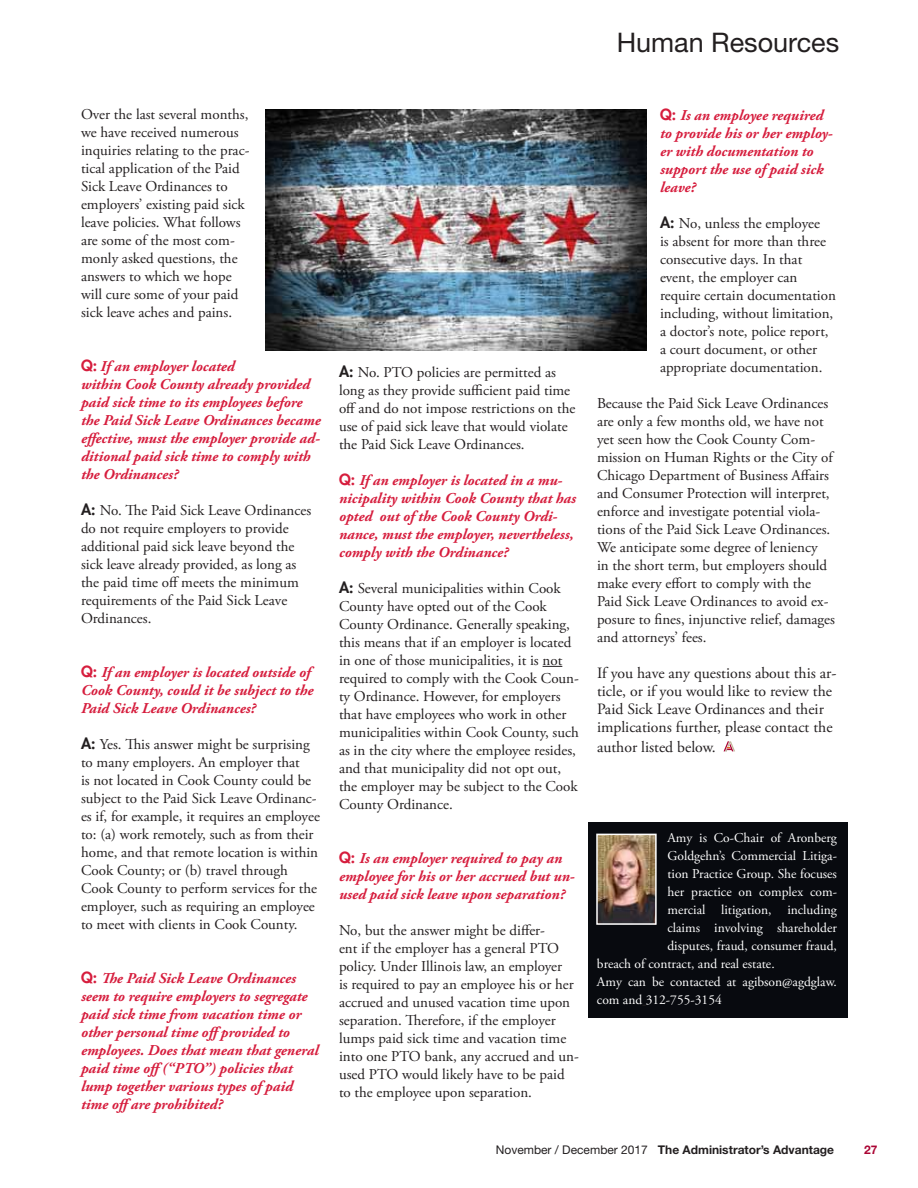
<style>
.page{position:relative;width:918px;height:1188px;background:#fff}
.page>*{position:absolute;margin:0;border:0;box-sizing:border-box;transform-origin:0 0}
.t1{font:27px "Helvetica Neue LT Std";color:#231f20}
.t2{font:15.75px/18px "Adobe Garamond Pro";color:#231f20}
.t3{font:15px/18px "Adobe Garamond Pro";color:#231f20}
.t4{font:italic 700 15px/18px "Adobe Garamond Pro";color:#d61d3d}
.t5{font:13.5px "Adobe Garamond Pro";color:#fff}
.t6{font:700 12px "Helvetica Neue LT Std";color:#231f20}
.t7{font:700 12px "Helvetica Neue LT Std";color:#ab0534}
.s1{font-family:"Futura Std";font-weight:800;font-style:normal}
.s2{font-family:"Futura Std";font-weight:800}
.s3{font-weight:400}
</style>
<div class="page">
<div style="left:588px;top:822px;width:260px;height:195px;background:#080a0f"></div>
<svg style="left:543px;top:666px;width:19px;height:1px"></svg>
<svg style="left:724px;top:741px;width:11px;height:10px"></svg>
<img style="left:266px;top:109px;width:380px;height:242px">
<img style="left:599px;top:837px;width:55px;height:85px">
<div style="left:596px;top:834px;width:61px;height:91px;border:2px solid #fff"></div>
<h1 class="t1" style="left:617px;top:32px;width:224px">Human Resources</h1>
<p class="t3" style="left:81px;top:106px;width:170px">Over the last several months, we have received numerous inquiries relating to the prac&shy;tical application of the Paid<br>Sick Leave Ordinances to employers’ existing paid sick leave policies. What follows are some of the most com&shy;monly asked questions, the answers to which we hope will cure some of your paid sick leave aches and pains.</p>
<p class="t4" style="left:81px;top:358px;width:241px"><span class="s1">Q:</span> If an employer located<br>within Cook County already provided paid sick time to its employees before the Paid Sick Leave Ordinances became effective, must the employer provide ad&shy;ditional paid sick time to comply with the Ordinances?</p>
<p class="t3" style="left:81px;top:502px;width:232px"><span class="s2">A:</span> No. The Paid Sick Leave Ordinances do not require employers to provide additional paid sick leave beyond the sick leave already provided, as long as the paid time off meets the minimum requirements of the Paid Sick Leave Ordinances.</p>
<p class="t4" style="left:81px;top:664px;width:234px"><span class="s1">Q:</span> If an employer is located outside of<br>Cook County, could it be subject to the<br>Paid Sick Leave Ordinances?</p>
<p class="t3" style="left:81px;top:736px;width:240px"><span class="s2">A:</span> Yes. This answer might be surprising to many employers. An employer that<br>is not located in Cook County could be subject to the Paid Sick Leave Ordinanc&shy;es if, for example, it requires an employee to: (a) work remotely, such as from their home, and that remote location is within Cook County; or (b) travel through Cook County to perform services for the employer, such as requiring an employee to meet with clients in Cook County.</p>
<p class="t4" style="left:81px;top:970px;width:239px"><span class="s1">Q:</span> The Paid Sick Leave Ordinances seem to require employers to segregate paid sick time from vacation time or other personal time offprovided to employees. Does that mean that general paid time off(“PTO”) policies that lump together various types of paid time offare prohibited?</p>
<p class="t3" style="left:339px;top:364px;width:238px"><span class="s2">A:</span> No. PTO policies are permitted as long as they provide sufficient paid time off and do not impose restrictions on the use of paid sick leave that would violate the Paid Sick Leave Ordinances.</p>
<p class="t4" style="left:339px;top:472px;width:238px"><span class="s1">Q:</span> If an employer is located in a mu&shy;nicipality within Cook County that has opted out of the Cook County Ordi&shy;nance, must the employer, nevertheless, comply with the Ordinance?</p>
<p class="t3" style="left:339px;top:580px;width:242px"><span class="s2">A:</span> Several municipalities within Cook County have opted out of the Cook County Ordinance. Generally speaking, this means that if an employer is located in one of those municipalities, it is not required to comply with the Cook Coun&shy;ty Ordinance. However, for employers that have employees who work in other municipalities within Cook County, such as in the city where the employee resides, and that municipality did not opt out, the employer may be subject to the Cook County Ordinance.</p>
<p class="t4" style="left:339px;top:850px;width:237px"><span class="s1">Q:</span> Is an employer required to pay an employee for his or her accrued but un&shy;used paid sick leave upon separation?</p>
<p class="t3" style="left:339px;top:922px;width:241px">No, but the answer might be differ-<br>ent if the employer has a general PTO policy. Under Illinois law, an employer<br>is required to pay an employee his or her accrued and unused vacation time upon separation. Therefore, if the employer lumps paid sick time and vacation time into one PTO bank, any accrued and un&shy;used PTO would likely have to be paid to the employee upon separation.</p>
<p class="t4" style="left:660px;top:107px;width:174px"><span class="s1">Q:</span> Is an employee required to provide his or her employ&shy;er with documentation to support the use of paid sick leave?</p>
<p class="t3" style="left:660px;top:215px;width:177px"><span class="s2">A:</span> No, unless the employee<br>is absent for more than three consecutive days. In that event, the employer can require certain documentation including, without limitation, a doctor’s note, police report, a court document, or other appropriate documentation.</p>
<p class="t3" style="left:597px;top:395px;width:240px">Because the Paid Sick Leave Ordinances are only a few months old, we have not yet seen how the Cook County Com&shy;mission on Human Rights or the City of Chicago Department of Business Affairs and Consumer Protection will interpret, enforce and investigate potential viola&shy;tions of the Paid Sick Leave Ordinances.<br>We anticipate some degree of leniency<br>in the short term, but employers should make every effort to comply with the Paid Sick Leave Ordinances to avoid ex&shy;posure to fines, injunctive relief, damages and attorneys’ fees.</p>
<p class="t2" style="left:597px;top:665px;width:241px">If you have any questions about this ar&shy;ticle, or if you would like to review the Paid Sick Leave Ordinances and their implications further, please contact the</p>
<p class="t2" style="left:597px;top:739px;width:120px">author listed below.</p>
<p class="t5" style="left:667px;top:831px;width:171px">Amy is Co-Chair of Aronberg</p>
<p class="t5" style="left:667px;top:849px;width:171px">Goldgehn’s Commercial Litiga-</p>
<p class="t5" style="left:667px;top:867px;width:171px">tion Practice Group. She focuses</p>
<p class="t5" style="left:667px;top:885px;width:171px">her practice on complex com-</p>
<p class="t5" style="left:667px;top:903px;width:171px">mercial litigation, including</p>
<p class="t5" style="left:667px;top:921px;width:171px">claims involving shareholder</p>
<p class="t5" style="left:667px;top:939px;width:171px">disputes, fraud, consumer fraud,</p>
<p class="t5" style="left:597px;top:957px;width:179px">breach of contract, and real estate.</p>
<p class="t5" style="left:597px;top:975px;width:242px">Amy can be contacted at agibson@agdglaw.</p>
<p class="t5" style="left:597px;top:993px;width:126px">com and 312-755-3154</p>
<p class="t6" style="left:496px;top:1146px;width:340px"><span class="s3">November / December 2017</span> The Administrator’s Advantage</p>
<p class="t7" style="left:864px;top:1146px;width:15px">27</p>
</div>
